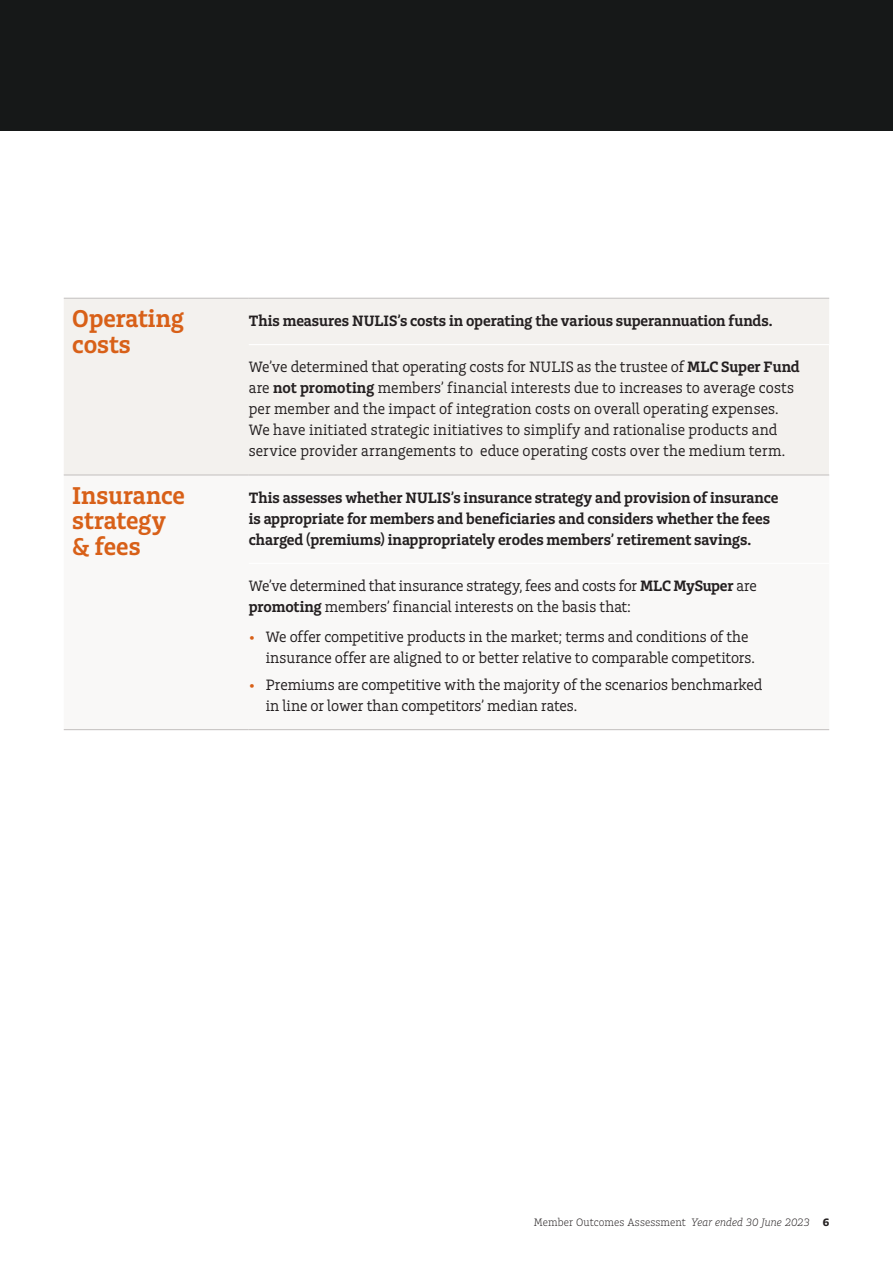
<style>
.page{position:relative;width:893px;height:1263px;background:#fff}
.page>*{position:absolute;margin:0;border:0;box-sizing:border-box;transform-origin:0 0}
.t1{font:25.5px/25.5px "Charlie Std Sm Bld";color:#d86018}
.t2{font:15.75px/21px "Charlie Std";color:#231f20}
.t3{font:15.75px/21px "Charlie Std Sm Bld";letter-spacing:-.005em;color:#231f20}
.t4{font:300 11.25px "Charlie Std";letter-spacing:.01em;color:#231f20}
.s1{font-family:"Charlie Std Sm Bld"}
.s2{font-size:18px;color:#d86018}
.s3{font-style:italic}
.s4{font-family:"Charlie Std Bld";font-weight:400}
</style>
<div class="page">
<div style="left:0;top:0;width:893px;height:131px;background:#161818"></div>
<div style="left:64px;top:299px;width:765px;height:175px;background:#f3f1ee"></div>
<div style="left:249px;top:345px;width:580px;height:130px;background:#f3f1ee"></div>
<hr style="left:249px;top:474px;width:580px;height:1px;background:#c8c5c4">
<hr style="left:249px;top:344px;width:580px;height:1px;background:#fff">
<hr style="left:64px;top:298px;width:185px;height:1px;background:#c8c5c4">
<hr style="left:249px;top:298px;width:580px;height:1px;background:#c8c5c4">
<hr style="left:249px;top:729px;width:580px;height:1px;background:#c8c5c4">
<hr style="left:64px;top:474px;width:185px;height:1px;background:#c8c5c4">
<hr style="left:64px;top:729px;width:185px;height:1px;background:#c8c5c4">
<h1 class="t1" style="left:72px;top:305px;width:113px">Operating costs</h1>
<p class="t3" style="left:249px;top:310px;width:525px">This measures NULIS’s costs in operating the various superannuation funds.</p>
<p class="t2" style="left:249px;top:356px;width:553px">We’ve determined that operating costs for NULIS as the trustee of <span class="s1">MLC Super Fund </span>are <span class="s1">not promoting</span> members’ financial interests due to increases to average costs per member and the impact of integration costs on overall operating expenses.<br>We have initiated strategic initiatives to simplify and rationalise products and service provider arrangements to educe operating costs over the medium term.</p>
<h1 class="t1" style="left:72px;top:482px;width:114px">Insurance strategy &amp; fees</h1>
<p class="t3" style="left:249px;top:486px;width:531px">This assesses whether NULIS’s insurance strategy and provision of insurance is appropriate for members and beneficiaries and considers whether the fees charged (premiums) inappropriately erodes members’ retirement savings.</p>
<p class="t2" style="left:249px;top:575px;width:510px">We’ve determined that insurance strategy, fees and costs for <span class="s1">MLC MySuper</span> are <span class="s1">promoting</span> members’ financial interests on the basis that:</p>
<p class="t2" style="left:266px;top:626px;width:491px;text-indent:-17px"><span class="s2">•</span> We offer competitive products in the market; terms and conditions of the insurance offer are aligned to or better relative to comparable competitors.</p>
<p class="t2" style="left:266px;top:674px;width:498px;text-indent:-17px"><span class="s2">•</span> Premiums are competitive with the majority of the scenarios benchmarked in line or lower than competitors’ median rates.</p>
<p class="t4" style="left:534px;top:1215px;width:297px">Member Outcomes Assessment <span class="s3">Year ended 30 June 2023</span> <span class="s4">6</span></p>
</div>
